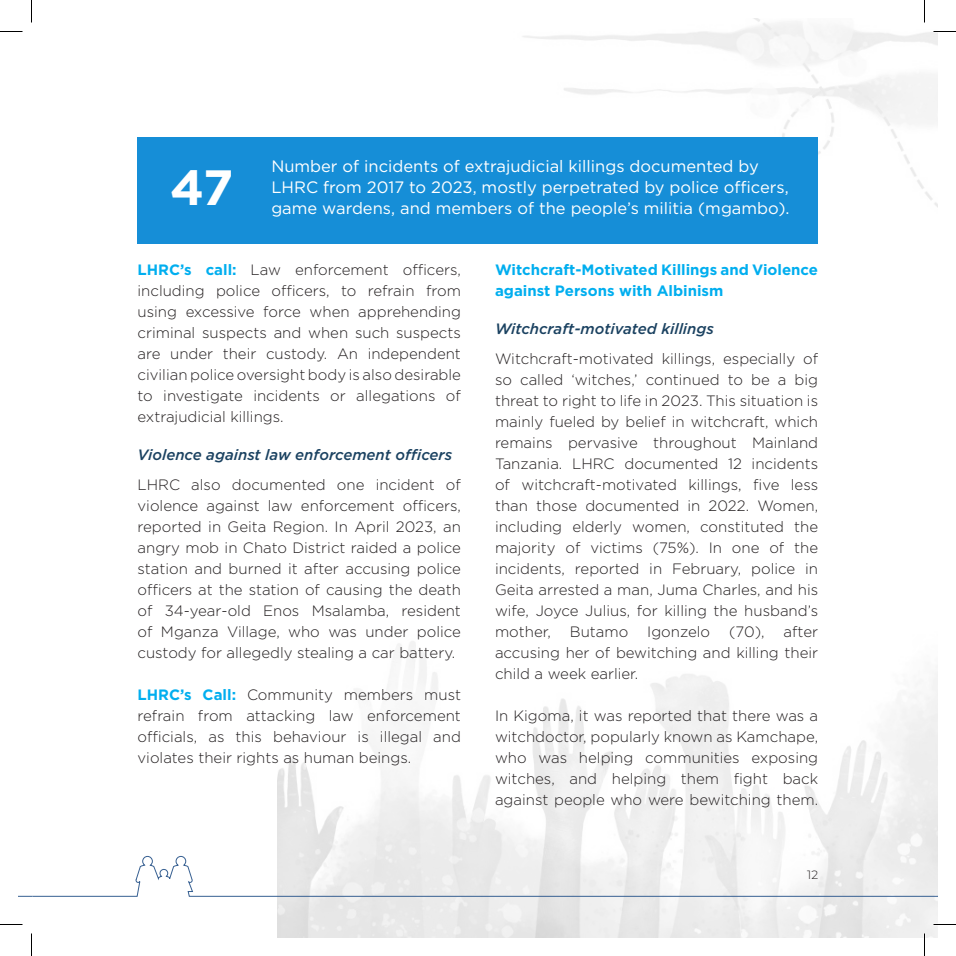
<style>
.page{position:relative;width:956px;height:956px;background:#fff}
.page>*{position:absolute;margin:0;border:0;box-sizing:border-box;transform-origin:0 0}
.subheading{font:700 49.5px "Gotham";color:#fff}
.subheading-2{font:16.5px/21px "Gotham";color:#fff}
.t1{font:300 15px/21px "Gotham";color:#231f20;text-align:justify}
.subheading-3{font:italic 500 15px "Gotham";color:#1b4261}
.t2{font:700 15px/21px "Gotham";color:#00aeef}
.t3{font:300 12px "Montserrat";color:#231f20}
.s1{font-weight:700;color:#00aeef}
</style>
<div class="page">
<img style="left:277px;top:19px;width:660px;height:918px">
<svg style="left:19px;top:895px;width:13px;height:2px"></svg>
<svg style="left:32px;top:856px;width:905px;height:41px"></svg>
<div style="left:138px;top:138px;width:680px;height:106px;background:#168ed7"></div>
<hr style="left:933px;top:923px;width:23px;height:2px;background:#fff">
<hr style="left:923px;top:0;width:2px;height:23px;background:#fff">
<hr style="left:923px;top:933px;width:2px;height:23px;background:#fff">
<svg style="left:0;top:31px;width:22px;height:1px"></svg>
<svg style="left:933px;top:31px;width:23px;height:1px"></svg>
<svg style="left:0;top:924px;width:22px;height:1px"></svg>
<svg style="left:933px;top:924px;width:23px;height:1px"></svg>
<svg style="left:31px;top:0;width:1px;height:23px"></svg>
<svg style="left:31px;top:933px;width:1px;height:23px"></svg>
<svg style="left:924px;top:0;width:1px;height:23px"></svg>
<svg style="left:924px;top:933px;width:1px;height:23px"></svg>
<p class="subheading" style="left:170px;top:155px;width:65px">47</p>
<p class="subheading-2" style="left:271px;top:156px;width:519px">Number of incidents of extrajudicial killings documented by<br>LHRC from 2017 to 2023, mostly perpetrated by police officers,</p>
<p class="subheading-2" style="left:271px;top:198px;width:520px">game wardens, and members of the people’s militia (mgambo).</p>
<p class="t1" style="left:138px;top:259px;width:325px"><span class="s1">LHRC’s call:</span> Law enforcement officers, including police officers, to refrain from using excessive force when apprehending criminal suspects and when such suspects are under their custody. An independent civilian police oversight body is also desirable to investigate incidents or allegations of extrajudicial killings.</p>
<p class="subheading-3" style="left:138px;top:445px;width:316px">Violence against law enforcement officers</p>
<p class="t1" style="left:138px;top:474px;width:325px">LHRC also documented one incident of violence against law enforcement officers, reported in Geita Region. In April 2023, an angry mob in Chato District raided a police station and burned it after accusing police officers at the station of causing the death of 34-year-old Enos Msalamba, resident of Mganza Village, who was under police custody for allegedly stealing a car battery.</p>
<p class="t1" style="left:138px;top:684px;width:325px"><span class="s1">LHRC’s Call:</span> Community members must refrain from attacking law enforcement officials, as this behaviour is illegal and violates their rights as human beings.</p>
<p class="t2" style="left:495px;top:259px;width:325px">Witchcraft-Motivated Killings and Violence against Persons with Albinism</p>
<p class="subheading-3" style="left:495px;top:319px;width:220px">Witchcraft-motivated killings</p>
<p class="t1" style="left:495px;top:348px;width:325px">Witchcraft-motivated killings, especially of so called ‘witches,’ continued to be a big threat to right to life in 2023. This situation is mainly fueled by belief in witchcraft, which remains pervasive throughout Mainland Tanzania. LHRC documented 12 incidents of witchcraft-motivated killings, five less than those documented in 2022. Women, including elderly women, constituted the majority of victims (75%). In one of the incidents, reported in February, police in Geita arrested a man, Juma Charles, and his wife, Joyce Julius, for killing the husband’s mother,</p>
<p class="t1" style="left:495px;top:621px;width:325px;text-indent:289px">after accusing her of bewitching and killing their child a week earlier.</p>
<p class="t1" style="left:495px;top:705px;width:325px">In Kigoma, it was reported that there was a witchdoctor, popularly known as Kamchape, who was helping communities exposing witches, and helping them fight back against people who were bewitching them.</p>
<p class="t1" style="left:570px;top:621px;width:60px">Butamo</p>
<p class="t1" style="left:647px;top:621px;width:64px">Igonzelo</p>
<p class="t1" style="left:729px;top:621px;width:37px">(70),</p>
<p class="t3" style="left:807px;top:866px;width:12px">12</p>
</div>
